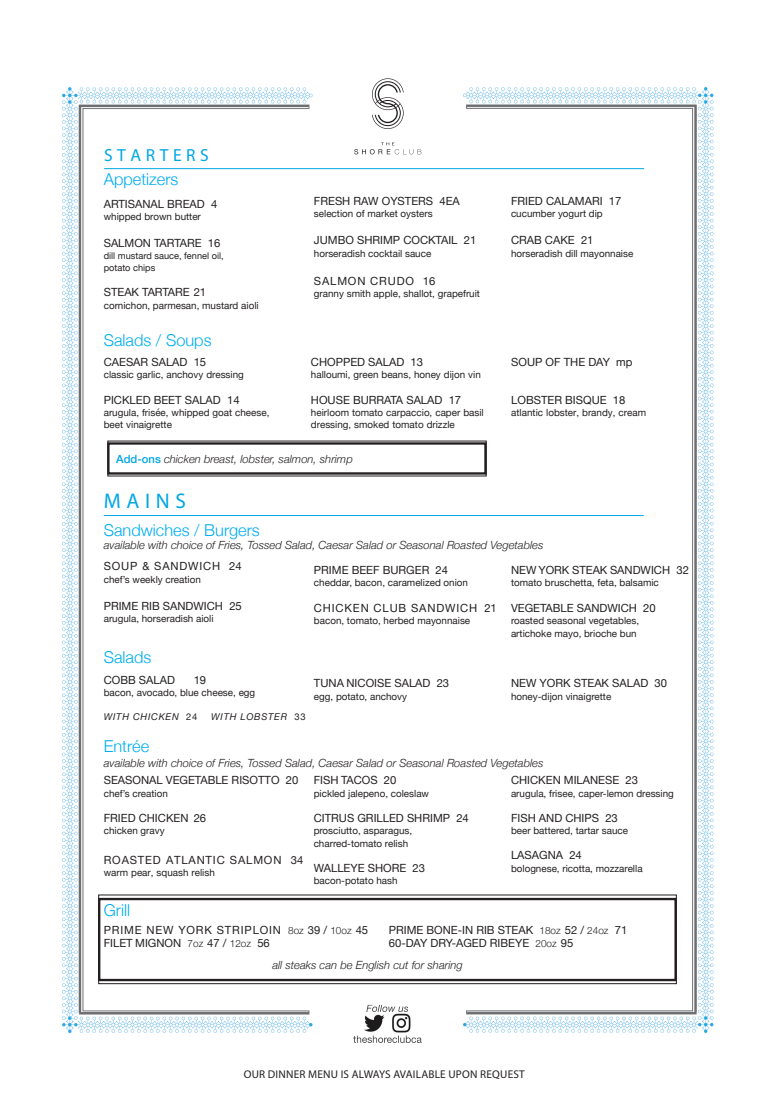
<style>
.page{position:relative;width:775px;height:1113px;background:#fff}
.page>*{position:absolute;margin:0;border:0;box-sizing:border-box;transform-origin:0 0}
.t1{font:21.25px "Myriad Pro";letter-spacing:.265em;color:#00a6e4}
.t2{font:17.5px "Myriad Pro";letter-spacing:.26em;color:#00a6e4}
.t3{font:300 16.38px "Helvetica Neue";color:#00aeef}
.t4{font:11.25px/13.5px "Helvetica Neue";color:#231f20}
.t5{font:italic 300 11.25px "Helvetica Neue";color:#231f20}
.t6{font:11.25px/13.5px "Helvetica Neue";letter-spacing:.075em;color:#231f20}
.t7{font:11.25px "Myriad Pro";letter-spacing:.02em;color:#231f20}
.t8{font:9.88px/12.5px "Helvetica Neue";color:#231f20}
.t9{font:italic 9.38px "Helvetica Neue";letter-spacing:.075em;color:#231f20}
.t10{font:9.25px/12.5px "Helvetica Neue";color:#231f20}
.s1{font-weight:500;font-style:normal;color:#00a6e4}
.s2{font-style:normal}
.s3{font-weight:300;font-size:10px}
</style>
<div class="page">
<img style="left:62px;top:87px;width:652px;height:956px">
<hr style="left:104px;top:168px;width:540px;height:1px;background:#00a6e4">
<hr style="left:104px;top:515px;width:540px;height:1px;background:#00a6e4">
<svg style="left:354px;top:142px;width:67px;height:12px"></svg>
<svg style="left:372px;top:78px;width:32px;height:51px"></svg>
<div style="left:107px;top:442px;width:380px;height:32px;border:2px solid #231f20"></div>
<img style="left:353px;top:1035px;width:69px;height:7px">
<img style="left:361px;top:1011px;width:53px;height:22px">
<img style="left:366px;top:1004px;width:42px;height:8px">
<svg style="left:366px;top:1011px;width:22px;height:1px"></svg>
<div style="left:98px;top:894px;width:579px;height:90px;border:1px solid #231f20"></div>
<div style="left:98px;top:897px;width:579px;height:84px;border:2px solid #231f20"></div>
<h2 class="t2" style="left:104px;top:144px;width:106px">STARTERS</h2>
<h3 class="t3" style="left:104px;top:166px;width:76px">Appetizers</h3>
<p class="t4" style="left:104px;top:197px;width:115px">ARTISANAL BREAD 4</p>
<p class="t8" style="left:104px;top:211px;width:99px">whipped brown butter</p>
<p class="t4" style="left:104px;top:237px;width:118px">SALMON TARTARE 16</p>
<p class="t10" style="left:104px;top:249px;width:121px">dill mustard sauce, fennel oil, potato chips</p>
<p class="t4" style="left:104px;top:286px;width:104px">STEAK TARTARE 21</p>
<p class="t8" style="left:104px;top:300px;width:156px">cornichon, parmesan, mustard aioli</p>
<h3 class="t3" style="left:104px;top:327px;width:109px">Salads / Soups</h3>
<p class="t4" style="left:104px;top:356px;width:104px">CAESAR SALAD 15</p>
<p class="t8" style="left:104px;top:369px;width:142px">classic garlic, anchovy dressing</p>
<p class="t4" style="left:104px;top:394px;width:137px">PICKLED BEET SALAD 14</p>
<p class="t8" style="left:104px;top:406px;width:167px">arugula, frisée, whipped goat cheese, beet vinaigrette</p>
<p class="t4" style="left:314px;top:194px;width:147px">FRESH RAW OYSTERS 4EA</p>
<p class="t8" style="left:314px;top:208px;width:120px">selection of market oysters</p>
<p class="t4" style="left:314px;top:234px;width:164px">JUMBO SHRIMP COCKTAIL 21</p>
<p class="t8" style="left:314px;top:247px;width:119px">horseradish cocktail sauce</p>
<p class="t6" style="left:314px;top:275px;width:123px">SALMON CRUDO 16</p>
<p class="t8" style="left:314px;top:288px;width:168px">granny smith apple, shallot, grapefruit</p>
<p class="t4" style="left:311px;top:356px;width:114px">CHOPPED SALAD 13</p>
<p class="t8" style="left:311px;top:369px;width:171px">halloumi, green beans, honey dijon vin</p>
<p class="t4" style="left:311px;top:394px;width:152px">HOUSE BURRATA SALAD 17</p>
<p class="t8" style="left:311px;top:406px;width:174px">heirloom tomato carpaccio, caper basil dressing, smoked tomato drizzle</p>
<p class="t5" style="left:116px;top:449px;width:238px"><span class="s1">Add-ons</span> chicken breast, lobster, salmon, shrimp</p>
<h1 class="t1" style="left:104px;top:487px;width:84px">MAINS</h1>
<p class="t4" style="left:511px;top:194px;width:112px">FRIED CALAMARI 17</p>
<p class="t8" style="left:511px;top:208px;width:93px">cucumber yogurt dip</p>
<p class="t4" style="left:511px;top:234px;width:84px">CRAB CAKE 21</p>
<p class="t8" style="left:511px;top:247px;width:124px">horseradish dill mayonnaise</p>
<p class="t4" style="left:511px;top:356px;width:123px">SOUP OF THE DAY mp</p>
<p class="t4" style="left:511px;top:394px;width:116px">LOBSTER BISQUE 18</p>
<p class="t8" style="left:511px;top:407px;width:136px">atlantic lobster, brandy, cream</p>
<h3 class="t3" style="left:104px;top:516px;width:158px">Sandwiches / Burgers</h3>
<p class="t5" style="left:104px;top:536px;width:441px">available with choice of Fries, Tossed Salad, Caesar Salad or Seasonal Roasted Vegetables</p>
<p class="t6" style="left:104px;top:560px;width:139px">SOUP &amp; SANDWICH 24</p>
<p class="t8" style="left:104px;top:573px;width:99px">chef’s weekly creation</p>
<p class="t4" style="left:104px;top:600px;width:140px">PRIME RIB SANDWICH 25</p>
<p class="t8" style="left:104px;top:613px;width:111px">arugula, horseradish aioli</p>
<p class="t4" style="left:314px;top:564px;width:136px">PRIME BEEF BURGER 24</p>
<p class="t8" style="left:314px;top:577px;width:156px">cheddar, bacon, caramelized onion</p>
<p class="t6" style="left:314px;top:601px;width:184px">CHICKEN CLUB SANDWICH 21</p>
<p class="t8" style="left:314px;top:614px;width:158px">bacon, tomato, herbed mayonnaise</p>
<h3 class="t3" style="left:104px;top:643px;width:49px">Salads</h3>
<p class="t4" style="left:104px;top:673px;width:73px">COBB SALAD</p>
<p class="t4" style="left:194px;top:673px;width:14px">19</p>
<p class="t8" style="left:104px;top:687px;width:153px">bacon, avocado, blue cheese, egg</p>
<p class="t9" style="left:104px;top:710px;width:95px">WITH CHICKEN <span class="s2">24</span></p>
<p class="t9" style="left:211px;top:710px;width:96px">WITH LOBSTER <span class="s2">33</span></p>
<h3 class="t3" style="left:104px;top:733px;width:47px">Entrée</h3>
<p class="t4" style="left:314px;top:677px;width:137px">TUNA NICOISE SALAD 23</p>
<p class="t8" style="left:314px;top:690px;width:95px">egg, potato, anchovy</p>
<p class="t4" style="left:511px;top:564px;width:179px">NEW YORK STEAK SANDWICH 32</p>
<p class="t8" style="left:511px;top:577px;width:149px">tomato bruschetta, feta, balsamic</p>
<p class="t4" style="left:511px;top:602px;width:146px">VEGETABLE SANDWICH 20</p>
<p class="t8" style="left:511px;top:615px;width:130px">roasted seasonal vegetables, artichoke mayo, brioche bun</p>
<p class="t4" style="left:511px;top:677px;width:158px">NEW YORK STEAK SALAD 30</p>
<p class="t8" style="left:511px;top:690px;width:102px">honey-dijon vinaigrette</p>
<p class="t5" style="left:104px;top:753px;width:441px">available with choice of Fries, Tossed Salad, Caesar Salad or Seasonal Roasted Vegetables</p>
<p class="t4" style="left:104px;top:774px;width:196px">SEASONAL VEGETABLE RISOTTO 20</p>
<p class="t8" style="left:104px;top:787px;width:66px">chef’s creation</p>
<p class="t4" style="left:104px;top:811px;width:104px">FRIED CHICKEN 26</p>
<p class="t8" style="left:104px;top:825px;width:62px">chicken gravy</p>
<p class="t6" style="left:104px;top:853px;width:201px">ROASTED ATLANTIC SALMON 34</p>
<p class="t8" style="left:104px;top:867px;width:113px">warm pear, squash relish</p>
<h3 class="t3" style="left:104px;top:897px;width:28px">Grill</h3>
<p class="t4" style="left:314px;top:774px;width:84px">FISH TACOS 20</p>
<p class="t8" style="left:314px;top:787px;width:117px">pickled jalepeno, coleslaw</p>
<p class="t4" style="left:314px;top:811px;width:157px">CITRUS GRILLED SHRIMP 24</p>
<p class="t8" style="left:314px;top:825px;width:100px">prosciutto, asparagus, charred-tomato relish</p>
<p class="t4" style="left:314px;top:861px;width:113px">WALLEYE SHORE 23</p>
<p class="t8" style="left:314px;top:875px;width:85px">bacon-potato hash</p>
<p class="t4" style="left:511px;top:774px;width:129px">CHICKEN MILANESE 23</p>
<p class="t8" style="left:511px;top:787px;width:164px">arugula, frisee, caper-lemon dressing</p>
<p class="t4" style="left:511px;top:811px;width:108px">FISH AND CHIPS 23</p>
<p class="t8" style="left:511px;top:825px;width:119px">beer battered, tartar sauce</p>
<p class="t4" style="left:511px;top:849px;width:72px">LASAGNA 24</p>
<p class="t8" style="left:511px;top:862px;width:133px">bolognese, ricotta, mozzarella</p>
<p class="t6" style="left:104px;top:923px;width:266px">PRIME NEW YORK STRIPLOIN <span class="s3">8oz</span> 39 / <span class="s3">10oz</span> 45<br>FILET MIGNON <span class="s3">7oz</span> 47 / <span class="s3">12oz</span> 56</p>
<p class="t4" style="left:389px;top:923px;width:240px">PRIME BONE-IN RIB STEAK <span class="s3">18oz</span> 52 / <span class="s3">24oz</span> 71<br>60-DAY DRY-AGED RIBEYE <span class="s3">20oz</span> 95</p>
<p class="t5" style="left:272px;top:955px;width:192px">all steaks can be English cut for sharing</p>
<p class="t7" style="left:244px;top:1067px;width:283px">OUR DINNER MENU IS ALWAYS AVAILABLE UPON REQUEST</p>
</div>
